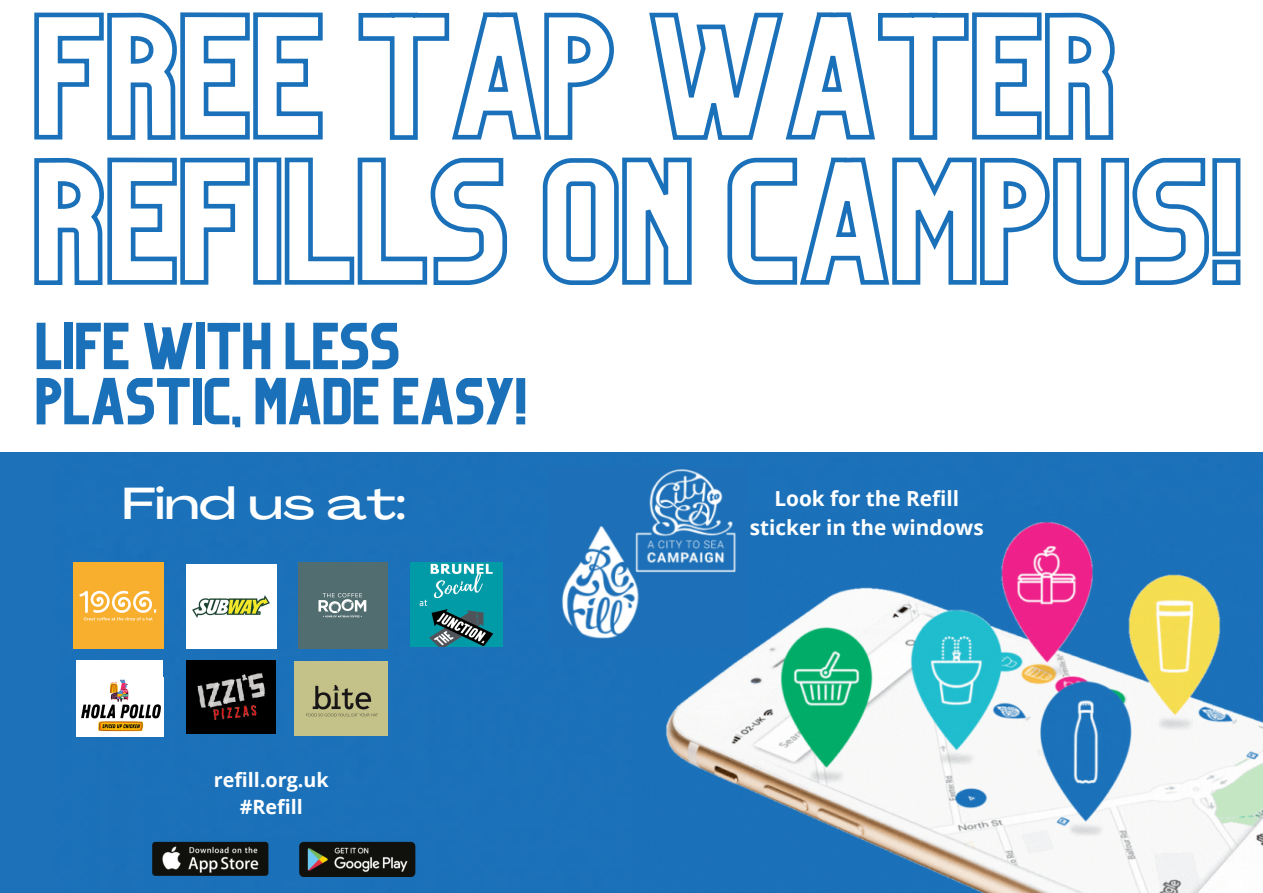
<style>
.page{position:relative;width:1263px;height:893px;background:#fff}
.page>*{position:absolute;margin:0;border:0;box-sizing:border-box;transform-origin:0 0}
.t1{font:61.28px/55.1px "Organic";color:#1b71b9}
.t2{font:500 44.17px "Agrandir Grand";color:#fff}
.t3{font:700 20.77px/28.7px "Open Sans";color:#fff;text-align:center}
.t4{font:700 19.73px "Open Sans";color:#fff}
</style>
<div class="page">
<svg style="left:34px;top:12px;width:289px;height:128px"></svg>
<svg style="left:358px;top:12px;width:757px;height:128px"></svg>
<svg style="left:34px;top:157px;width:1207px;height:128px"></svg>
<div style="left:0;top:453px;width:1263px;height:440px;background:#1b71b9"></div>
<div style="left:73px;top:562px;width:90px;height:86px;background:#f8af2e"></div>
<img style="left:76px;top:578px;width:87px;height:57px">
<img style="left:186px;top:564px;width:90px;height:85px">
<img style="left:299px;top:562px;width:88px;height:86px">
<img style="left:410px;top:562px;width:93px;height:85px">
<div style="left:76px;top:660px;width:87px;height:76px;background:#fff"></div>
<img style="left:81px;top:679px;width:80px;height:53px">
<div style="left:186px;top:660px;width:90px;height:74px;background:#000"></div>
<img style="left:197px;top:673px;width:69px;height:47px">
<div style="left:295px;top:662px;width:93px;height:73px;background:#c4c289"></div>
<img style="left:302px;top:675px;width:79px;height:48px">
<img style="left:148px;top:838px;width:269px;height:41px">
<img style="left:631px;top:514px;width:631px;height:379px">
<img style="left:549px;top:467px;width:198px;height:181px">
<h2 class="t1" style="left:37px;top:326px;width:493px">LIFE WITH LESS<br>PLASTIC, MADE EASY!</h2>
<p class="t2" style="left:122px;top:486px;width:285px">Find us at:</p>
<p class="t4" style="left:214px;top:766px;width:116px">refill.org.uk</p>
<p class="t4" style="left:240px;top:793px;width:65px">#Refill</p>
<p class="t3" style="left:750px;top:484px;width:235px">Look for the Refill sticker in the windows</p>
</div>
